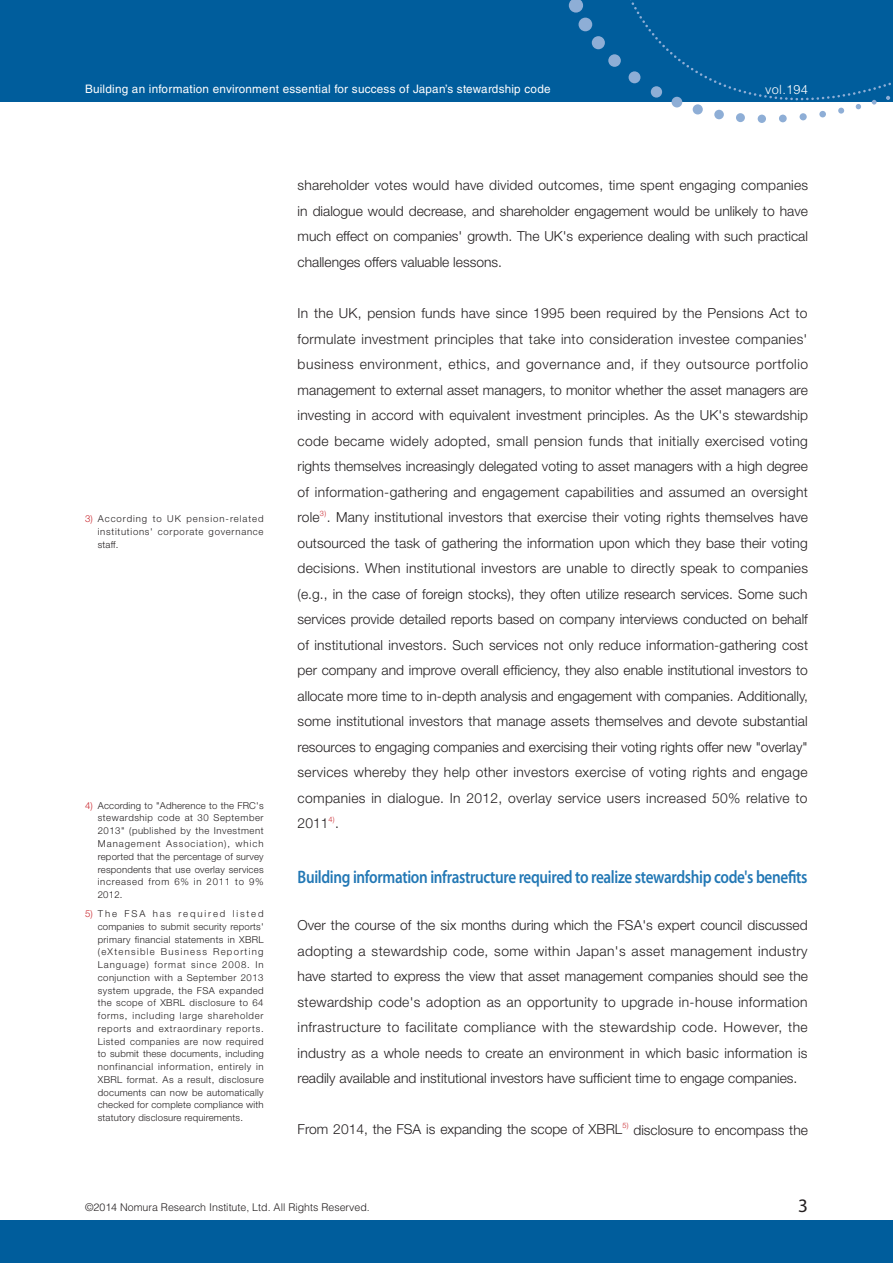
<style>
.page{position:relative;width:893px;height:1263px;background:#fff}
.page>*{position:absolute;margin:0;border:0;box-sizing:border-box;transform-origin:0 0}
.t1{font:19.2px "Myriad Pro";color:#231f20}
.t2{font:600 18px "Myriad Pro";letter-spacing:-.02em;color:#2378b5;scale:.84 1}
.t3{font:300 13.8px/25.5px "Helvetica Neue";color:#231f20;text-align:justify}
.t4{font:300 12.75px "Helvetica LT Std";letter-spacing:.02em;color:#fff}
.t5{font:11.7px "Helvetica LT Std";letter-spacing:.02em;color:#fff}
.t6{font:300 10.65px "Helvetica LT Std";color:#231f20}
.t7{font:300 9.6px/12.8px "Helvetica Neue";letter-spacing:.02em;color:#231f20;text-align:justify}
.t8{font:300 7.5px "Helvetica Neue";color:#c8242b}
.s1{color:#c8242b}
</style>
<div class="page">
<div style="left:0;top:0;width:893px;height:102px;background:#005d9c"></div>
<div style="left:0;top:1220px;width:893px;height:43px;background:#005d9c"></div>
<svg style="left:617px;top:0;width:274px;height:115px"></svg>
<div style="left:819px;top:111px;width:7px;height:6px;background:#8eaed6;border-radius:50%"></div>
<div style="left:800px;top:113px;width:7px;height:7px;background:#8eaed6;border-radius:50%"></div>
<div style="left:779px;top:115px;width:8px;height:7px;background:#8eaed6;border-radius:50%"></div>
<div style="left:758px;top:115px;width:8px;height:8px;background:#8eaed6;border-radius:50%"></div>
<div style="left:736px;top:113px;width:9px;height:9px;background:#8eaed6;border-radius:50%"></div>
<div style="left:714px;top:110px;width:10px;height:9px;background:#8eaed6;border-radius:50%"></div>
<div style="left:693px;top:104px;width:10px;height:10px;background:#8eaed6;border-radius:50%"></div>
<div style="left:672px;top:97px;width:10px;height:10px;background:#8eaed6;border-radius:50%"></div>
<div style="left:651px;top:86px;width:11px;height:12px;background:#8eaed6;border-radius:50%"></div>
<div style="left:629px;top:71px;width:11px;height:12px;background:#8eaed6;border-radius:50%"></div>
<div style="left:608px;top:54px;width:13px;height:13px;background:#8eaed6;border-radius:50%"></div>
<div style="left:592px;top:36px;width:13px;height:13px;background:#8eaed6;border-radius:50%"></div>
<div style="left:578px;top:18px;width:14px;height:13px;background:#8eaed6;border-radius:50%"></div>
<svg style="left:569px;top:0;width:14px;height:13px"></svg>
<p class="t5" style="left:85px;top:82px;width:467px">Building an information environment essential for success of Japan’s stewardship code</p>
<p class="t4" style="left:765px;top:81px;width:44px">vol.194</p>
<p class="t7" style="left:98px;top:512px;width:167px;text-indent:-13px"><span class="s1">3)</span> According to UK pension-related institutions' corporate governance staff.</p>
<p class="t7" style="left:98px;top:799px;width:167px;text-indent:-13px"><span class="s1">4)</span> According to "Adherence to the FRC's stewardship code at 30 September 2013" (published by the Investment Management Association), which reported that the percentage of survey respondents that use overlay services increased from 6% in 2011 to 9% 2012.</p>
<p class="t7" style="left:98px;top:907px;width:167px;text-indent:-13px"><span class="s1">5)</span> The FSA has required listed companies to submit security reports' primary financial statements in XBRL (eXtensible Business Reporting Language) format since 2008. In conjunction with a September 2013 system upgrade, the FSA expanded the scope of XBRL disclosure to 64 forms, including large shareholder reports and extraordinary reports.<br>Listed companies are now required to submit these documents, including nonfinancial information, entirely in XBRL format. As a result, disclosure documents can now be automatically checked for complete compliance with statutory disclosure requirements.</p>
<p class="t3" style="left:298px;top:172px;width:512px">shareholder votes would have divided outcomes, time spent engaging companies in dialogue would decrease, and shareholder engagement would be unlikely to have much effect on companies' growth. The UK's experience dealing with such practical challenges offers valuable lessons.</p>
<p class="t3" style="left:298px;top:300px;width:512px">In the UK, pension funds have since 1995 been required by the Pensions Act to formulate investment principles that take into consideration investee companies' business environment, ethics, and governance and, if they outsource portfolio management to external asset managers, to monitor whether the asset managers are investing in accord with equivalent investment principles. As the UK's stewardship code became widely adopted, small pension funds that initially exercised voting rights themselves increasingly delegated voting to asset managers with a high degree of information-gathering and engagement capabilities and assumed an oversight role</p>
<p class="t8" style="left:320px;top:508px;width:8px">3)</p>
<p class="t3" style="left:298px;top:504px;width:512px;text-indent:29px">. Many institutional investors that exercise their voting rights themselves have outsourced the task of gathering the information upon which they base their voting decisions. When institutional investors are unable to directly speak to companies (e.g., in the case of foreign stocks), they often utilize research services. Some such services provide detailed reports based on company interviews conducted on behalf of institutional investors. Such services not only reduce information-gathering cost per company and improve overall efficiency, they also enable institutional investors to allocate more time to in-depth analysis and engagement with companies. Additionally, some institutional investors that manage assets themselves and devote substantial resources to engaging companies and exercising their voting rights offer new "overlay" services whereby they help other investors exercise of voting rights and engage companies in dialogue. In 2012, overlay service users increased 50% relative to 2011</p>
<p class="t8" style="left:328px;top:814px;width:8px">4)</p>
<p class="t3" style="left:335px;top:810px;width:5px">.</p>
<h2 class="t2" style="left:298px;top:865px;width:608px">Building information infrastructure required to realize stewardship code's benefits</h2>
<p class="t3" style="left:298px;top:912px;width:512px">Over the course of the six months during which the FSA's expert council discussed adopting a stewardship code, some within Japan's asset management industry have started to express the view that asset management companies should see the stewardship code's adoption as an opportunity to upgrade in-house information infrastructure to facilitate compliance with the stewardship code. However, the industry as a whole needs to create an environment in which basic information is readily available and institutional investors have sufficient time to engage companies.</p>
<p class="t3" style="left:298px;top:1116px;width:326px">From 2014, the FSA is expanding the scope of XBRL</p>
<p class="t8" style="left:622px;top:1121px;width:8px">5)</p>
<p class="t3" style="left:633px;top:1116px;width:176px">disclosure to encompass the</p>
<p class="t6" style="left:85px;top:1201px;width:286px">©2014 Nomura Research Institute, Ltd. All Rights Reserved.</p>
<h1 class="t1" style="left:798px;top:1194px;width:11px">3</h1>
</div>
